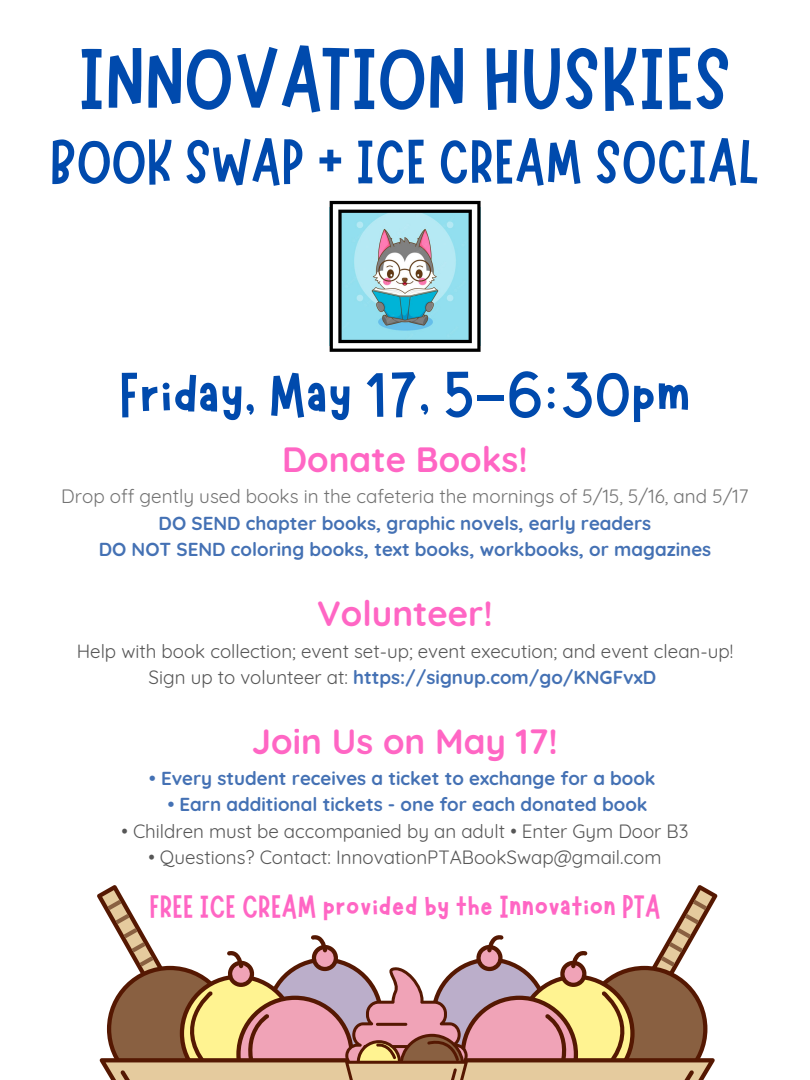
<style>
.page{position:relative;width:810px;height:1080px;background:#fff}
.page>*{position:absolute;margin:0;border:0;box-sizing:border-box;transform-origin:0 0}
.t1{font:88.75px "Marykate";color:#004aad}
.t2{font:64.12px "Marykate";color:#004aad}
.t3{font:63.12px "Marykate";color:#004aad}
.t4{font:700 35px "Quicksand";color:#ff66c4}
.t5{font:32.5px "Marykate";color:#ff66c4}
.t6{font:18.88px "Quicksand";color:#737373}
.t7{font:700 18.75px "Quicksand";color:#4471b4}
.t8{font:18.75px "Quicksand";color:#565656}
.s1{font-family:"Noto Sans Gurmukhi"}
.s2{font-weight:400;color:#565656}
</style>
<div class="page">
<svg style="left:97px;top:885px;width:620px;height:195px"></svg>
<svg style="left:330px;top:201px;width:151px;height:151px"></svg>
<p class="t1" style="left:78px;top:21px;width:655px">INNOVATION HUSKIES</p>
<p class="t3" style="left:50px;top:121px;width:712px">BOOK SWAP + ICE CREAM SOCIAL</p>
<h1 class="t2" style="left:119px;top:354px;width:573px">Friday, May 17, 5<span class="s1">–</span>6:30pm</h1>
<p class="t4" style="left:282px;top:437px;width:247px">Donate Books!</p>
<p class="t6" style="left:61px;top:485px;width:689px">Drop off gently used books in the cafeteria the mornings of 5/15, 5/16, and 5/17</p>
<p class="t7" style="left:159px;top:511px;width:494px">DO SEND chapter books, graphic novels, early readers</p>
<p class="t7" style="left:99px;top:538px;width:614px">DO NOT SEND coloring books, text books, workbooks, or magazines</p>
<p class="t4" style="left:317px;top:591px;width:177px">Volunteer!</p>
<p class="t8" style="left:77px;top:639px;width:658px">Help with book collection; event set-up; event execution; and event clean-up!</p>
<p class="t7" style="left:149px;top:665px;width:509px"><span class="s2">Sign up to volunteer at:</span> https://signup.com/go/KNGFvxD</p>
<p class="t4" style="left:252px;top:719px;width:308px">Join Us on May 17!</p>
<p class="t7" style="left:149px;top:766px;width:508px">• Every student receives a ticket to exchange for a book</p>
<p class="t7" style="left:168px;top:793px;width:481px">• Earn additional tickets - one for each donated book</p>
<p class="t8" style="left:121px;top:819px;width:569px">• Children must be accompanied by an adult • Enter Gym Door B3</p>
<p class="t8" style="left:148px;top:845px;width:515px">• Questions? Contact: InnovationPTABookSwap@gmail.com</p>
<p class="t5" style="left:149px;top:885px;width:513px">FREE ICE CREAM provided by the Innovation PTA</p>
</div>
